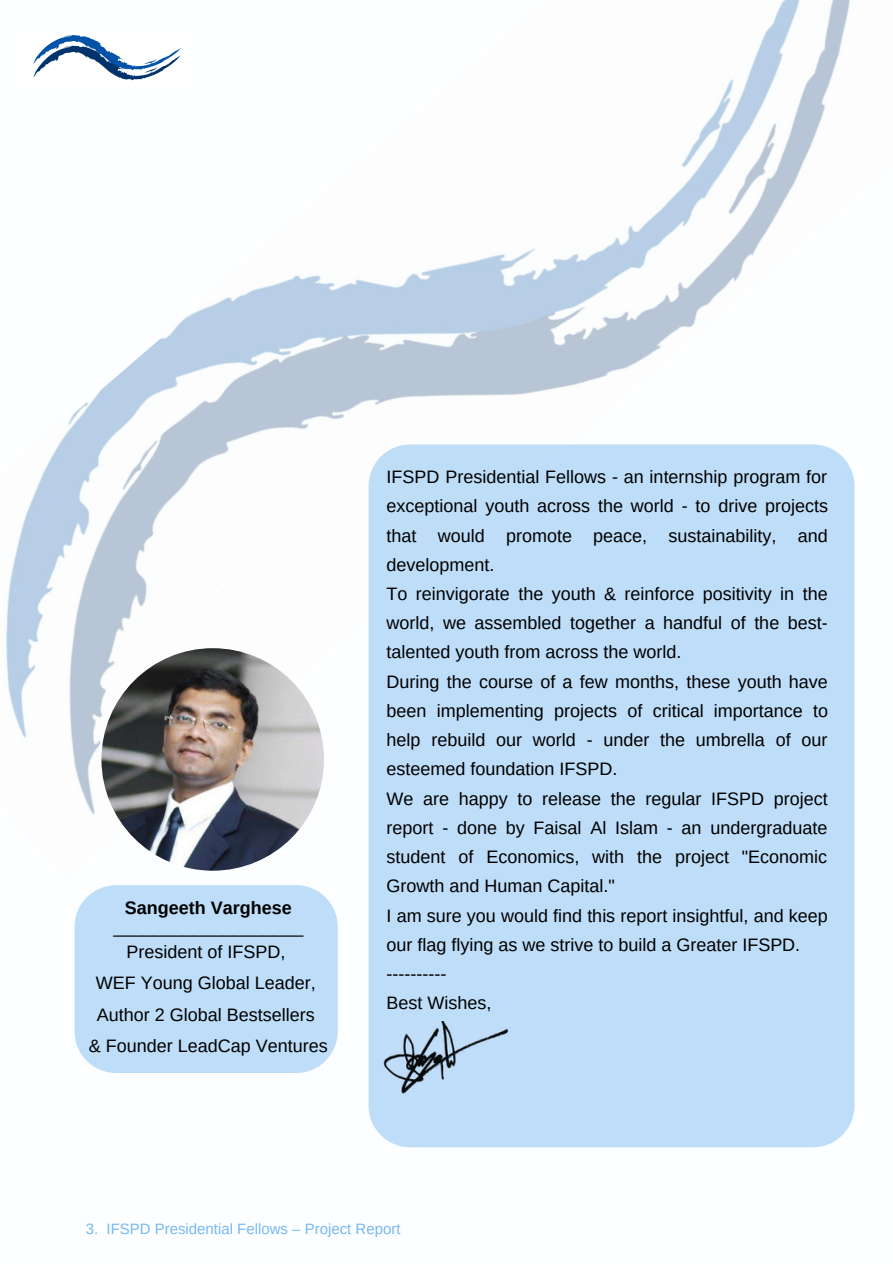
<style>
.page{position:relative;width:893px;height:1264px;background:#fff}
.page>*{position:absolute;margin:0;border:0;box-sizing:border-box;transform-origin:0 0}
.t1{font:18px/29.2px "Arimo";color:#000;text-align:center}
.t2{font:700 18px "Arimo";color:#000}
.t3{font:15px "Arimo";color:#76b9f0}
</style>
<div class="page">
<img style="left:6px;top:0;width:849px;height:876px">
<div style="left:368px;top:444px;width:486px;height:703px;background:#beddf8"></div>
<img style="left:101px;top:648px;width:223px;height:222px;border-radius:50%">
<img style="left:381px;top:1021px;width:129px;height:73px">
<div style="left:75px;top:885px;width:263px;height:187px;background:#beddf8"></div>
<p class="t2" style="left:125px;top:897px;width:168px">Sangeeth Varghese</p>
<p class="t1" style="left:113px;top:914px;width:191px;line-height:24.8px">___________________<br>President of IFSPD,</p>
<p class="t1" style="left:89px;top:967px;width:240px;line-height:31.5px">WEF Young Global Leader,<br>Author 2 Global Bestsellers<br>&amp; Founder LeadCap Ventures</p>
<p class="t1" style="left:386px;top:462px;width:443px;text-align:left">IFSPD Presidential Fellows - an internship program for exceptional youth across the world - to drive projects that would promote peace, sustainability, and development.<br>To reinvigorate the youth &amp; reinforce positivity in the world, we assembled together a handful of the best&shy;talented youth from across the world.<br>During the course of a few months, these youth have been implementing projects of critical importance to help rebuild our world - under the umbrella of our esteemed foundation IFSPD.<br>We are happy to release the regular IFSPD project report - done by Faisal Al Islam - an undergraduate student of Economics, with the project "Economic Growth and Human Capital."<br>I am sure you would find this report insightful, and keep our flag flying as we strive to build a Greater IFSPD. ----------<br>Best Wishes,</p>
<p class="t3" style="left:86px;top:1220px;width:316px">3. IFSPD Presidential Fellows – Project Report</p>
</div>
